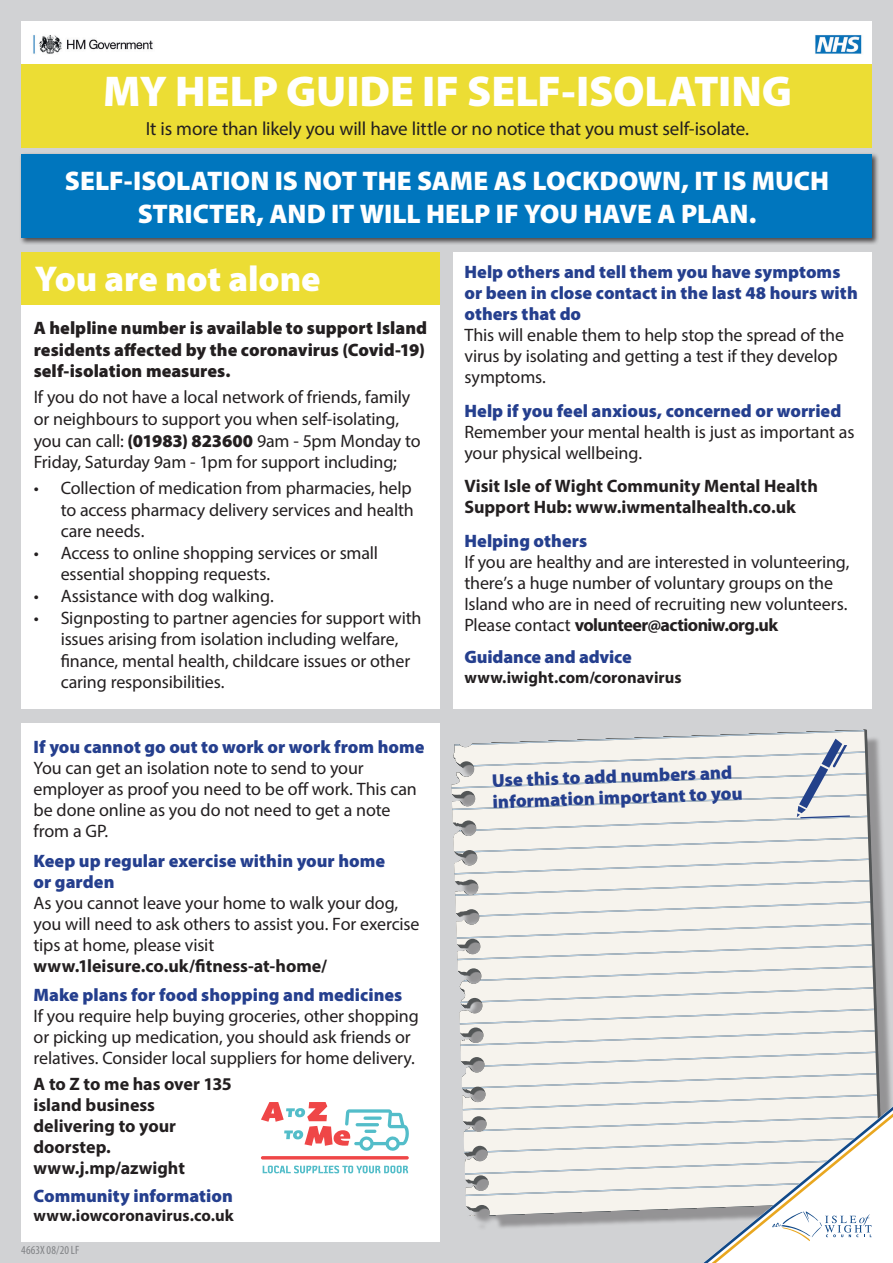
<style>
.page{position:relative;width:893px;height:1263px;background:#d1d2d4}
.page>*{position:absolute;margin:0;border:0;box-sizing:border-box;transform-origin:0 0}
.t1{font:900 43.35px "Myriad Pro";letter-spacing:-.005em;color:#fff}
.t2{font:900 36px "Myriad Pro";letter-spacing:-.005em;color:#fff}
.t3{font:900 27px/32.4px "Myriad Pro";letter-spacing:-.005em;color:#fff;text-align:center}
.t4{font:19.05px "Myriad Pro";letter-spacing:-.01em;color:#231f20}
.t5{font:900 18.6px/21.1px "Myriad Pro";color:#253f8e}
.t6{font:18px/21px "Myriad Pro";letter-spacing:-.01em;color:#231f20}
.t7{font:900 18px/21px "Myriad Pro";color:#253f8e}
.t8{font:700 18px/21px "Myriad Pro";color:#231f20}
.t9{font:900 18px/21.6px "Myriad Pro";color:#231f20;text-align:justify}
.t10{font:700 16.5px "Myriad Pro";color:#231f20}
.t11{font:condensed 12px "Myriad Pro";letter-spacing:.01em;color:#808285}
.s1{font-weight:700}
.s2{font-weight:900}
</style>
<div class="page">
<div style="left:21px;top:64px;width:851px;height:84px;background:#ecdd34"></div>
<div style="left:20px;top:152px;width:859px;height:93px;background:#231f20;opacity:.75"></div>
<div style="left:21px;top:154px;width:851px;height:84px;background:#0076be"></div>
<div style="left:21px;top:21px;width:851px;height:43px;background:#fff"></div>
<img style="left:33px;top:35px;width:829px;height:19px">
<div style="left:21px;top:723px;width:419px;height:519px;background:#fff"></div>
<hr style="left:261px;top:1156px;width:148px;height:3px;background:#ef4647;border-radius:2px">
<svg style="left:263px;top:1165px;width:145px;height:8px"></svg>
<svg style="left:261px;top:1102px;width:148px;height:49px"></svg>
<div style="left:21px;top:255px;width:419px;height:454px;background:#fff"></div>
<div style="left:21px;top:252px;width:419px;height:53px;background:#ecdd34"></div>
<div style="left:453px;top:252px;width:419px;height:457px;background:#fff"></div>
<svg style="left:451px;top:730px;width:442px;height:533px;background:#e5e4e2"></svg>
<h1 class="t1" style="left:103px;top:63px;width:690px">MY HELP GUIDE IF SELF-ISOLATING</h1>
<p class="t4" style="left:146px;top:117px;width:605px">It is more than likely you will have little or no notice that you must self-isolate.</p>
<h3 class="t3" style="left:65px;top:164px;width:766px">SELF-ISOLATION IS NOT THE SAME AS LOCKDOWN, IT IS MUCH<br>STRICTER, AND IT WILL HELP IF YOU HAVE A PLAN.</h3>
<h2 class="t2" style="left:35px;top:255px;width:287px">You are not alone</h2>
<p class="t7" style="left:464px;top:261px;width:395px">Help others and tell them you have symptoms or been in close contact in the last 48 hours with others that do</p>
<p class="t6" style="left:464px;top:324px;width:381px">This will enable them to help stop the spread of the virus by isolating and getting a test if they develop symptoms.</p>
<p class="t7" style="left:464px;top:399px;width:379px">Help if you feel anxious, concerned or worried</p>
<p class="t6" style="left:464px;top:421px;width:392px">Remember your mental health is just as important as your physical wellbeing.</p>
<p class="t8" style="left:464px;top:475px;width:355px">Visit Isle of Wight Community Mental Health<br>Support Hub: www.iwmentalhealth.co.uk</p>
<p class="t7" style="left:464px;top:530px;width:124px">Helping others</p>
<p class="t6" style="left:464px;top:551px;width:387px">If you are healthy and are interested in volunteering, there’s a huge number of voluntary groups on the Island who are in need of recruiting new volunteers.<br>Please contact <span class="s1">volunteer@actioniw.org.uk</span></p>
<p class="t7" style="left:464px;top:646px;width:169px">Guidance and advice</p>
<p class="t10" style="left:464px;top:667px;width:219px">www.iwight.com/coronavirus</p>
<p class="t9" style="left:34px;top:317px;width:395px">A helpline number is available to support Island residents affected by the coronavirus (Covid-19) self-isolation measures.</p>
<p class="t6" style="left:34px;top:386px;width:389px;line-height:21.6px">If you do not have a local network of friends, family or neighbours to support you when self-isolating, you can call: <span class="s2">(01983) 823600</span> 9am - 5pm Monday to Friday, Saturday 9am - 1pm for support including;</p>
<p class="t6" style="left:61px;top:477px;width:355px;line-height:21.6px;text-align:justify;text-indent:-27px">• Collection of medication from pharmacies, help to access pharmacy delivery services and health care needs.</p>
<p class="t6" style="left:61px;top:542px;width:319px;line-height:21.6px;text-indent:-27px">• Access to online shopping services or small essential shopping requests.</p>
<p class="t6" style="left:34px;top:585px;width:242px">• Assistance with dog walking.</p>
<p class="t6" style="left:61px;top:606px;width:362px;line-height:21.6px;text-indent:-27px">• Signposting to partner agencies for support with issues arising from isolation including welfare, finance, mental health, childcare issues or other caring responsibilities.</p>
<p class="t7" style="left:34px;top:736px;width:393px">If you cannot go out to work or work from home</p>
<p class="t6" style="left:34px;top:757px;width:385px">You can get an isolation note to send to your employer as proof you need to be off work. This can be done online as you do not need to get a note from a GP.</p>
<p class="t7" style="left:34px;top:849px;width:353px">Keep up regular exercise within your home or garden</p>
<p class="t6" style="left:34px;top:892px;width:387px">As you cannot leave your home to walk your dog, you will need to ask others to assist you. For exercise tips at home, please visit</p>
<p class="t8" style="left:34px;top:955px;width:295px">www.1leisure.co.uk/fitness-at-home/</p>
<p class="t7" style="left:34px;top:984px;width:370px">Make plans for food shopping and medicines</p>
<p class="t6" style="left:34px;top:1005px;width:387px">If you require help buying groceries, other shopping or picking up medication, you should ask friends or relatives. Consider local suppliers for home delivery.</p>
<p class="t8" style="left:34px;top:1072px;width:200px">A to Z to me has over 135 island business delivering to your doorstep. www.j.mp/azwight</p>
<p class="t7" style="left:34px;top:1184px;width:201px">Community information</p>
<p class="t10" style="left:34px;top:1205px;width:202px">www.iowcoronavirus.co.uk</p>
<p class="t11" style="left:21px;top:1243px;width:60px">4663X 08/20 LF</p>
<p class="t5" style="left:491px;top:769px;width:252px;rotate:-2deg">Use this to add numbers and information important to you</p>
</div>
